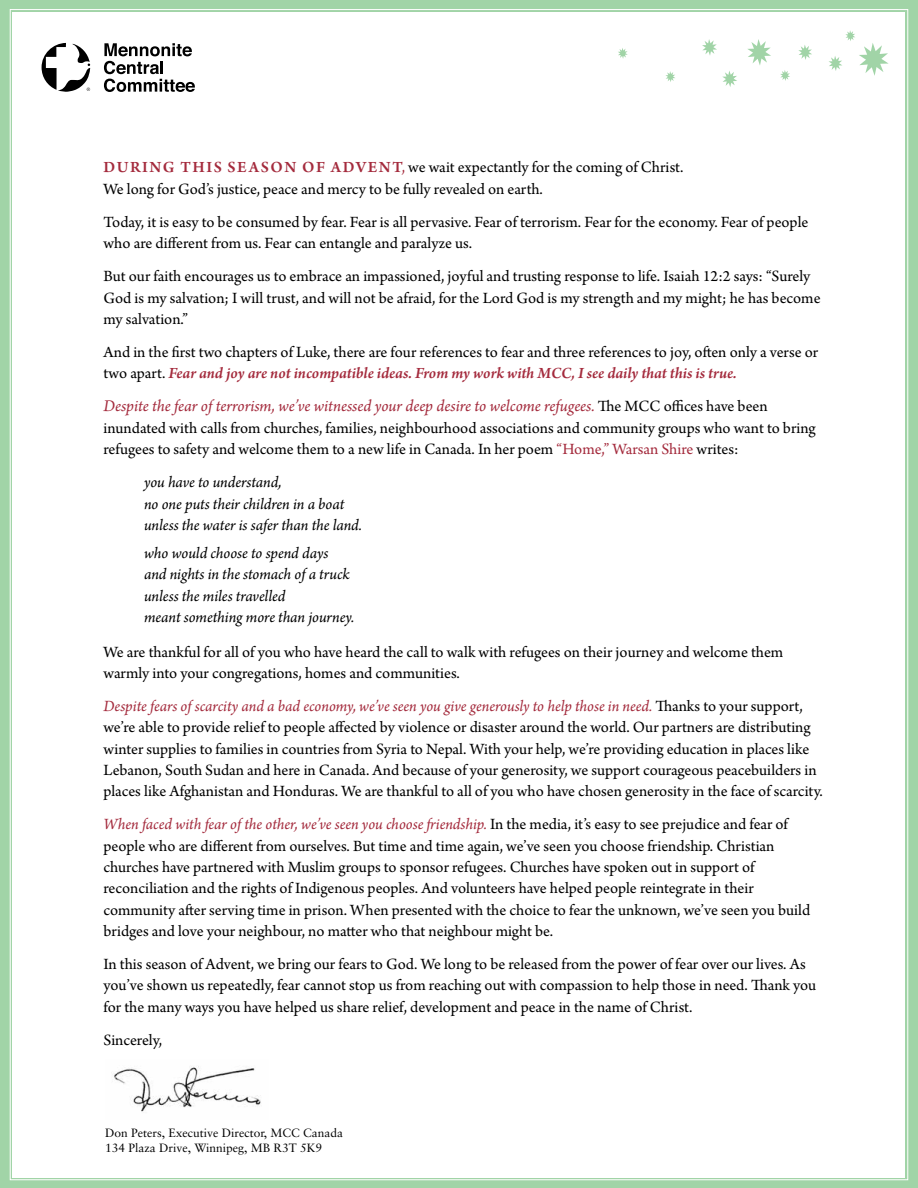
<style>
.page{position:relative;width:918px;height:1188px;background:#a1d4a7}
.page>*{position:absolute;margin:0;border:0;box-sizing:border-box;transform-origin:0 0}
.t1{font:italic 17.25px "Arno Pro";letter-spacing:-.005em;color:#a42b3d}
.t2{font:16.5px/21.3px "Arno Pro";color:#000}
.t3{font:italic 16.5px/21.3px "Arno Pro";letter-spacing:-.005em;color:#000}
.t4{font:12px/15.1px "Sabon";color:#000}
.s1{font-weight:600;color:#a42b3d}
.s2{color:#a42b3d}
.s3{font-weight:600;font-style:italic;color:#a42b3d}
.s4{font-style:normal;font-size:16.5px;color:#000}
.s5{font-style:italic;color:#a42b3d}
</style>
<div class="page">
<div style="left:9px;top:9px;width:900px;height:1172px;background:#fff"></div>
<svg style="left:747px;top:39px;width:24px;height:27px"></svg>
<svg style="left:798px;top:45px;width:14px;height:15px"></svg>
<svg style="left:665px;top:71px;width:10px;height:11px"></svg>
<svg style="left:618px;top:48px;width:10px;height:11px"></svg>
<svg style="left:780px;top:70px;width:10px;height:11px"></svg>
<svg style="left:829px;top:30px;width:60px;height:46px"></svg>
<svg style="left:702px;top:39px;width:15px;height:17px"></svg>
<svg style="left:722px;top:70px;width:15px;height:17px"></svg>
<img style="left:106px;top:1060px;width:163px;height:60px">
<svg style="left:42px;top:43px;width:48px;height:49px"></svg>
<svg style="left:104px;top:43px;width:91px;height:49px"></svg>
<p class="t2" style="left:104px;top:158px;width:582px"><span class="s1">DURING THIS SEASON OF ADVENT</span><span class="s2">,</span> we wait expectantly for the coming of Christ.<br>We long for God’s justice, peace and mercy to be fully revealed on earth.</p>
<p class="t2" style="left:104px;top:212px;width:706px">Today, it is easy to be consumed by fear. Fear is all pervasive. Fear of terrorism. Fear for the economy. Fear of people who are different from us. Fear can entangle and paralyze us.</p>
<p class="t2" style="left:104px;top:266px;width:719px">But our faith encourages us to embrace an impassioned, joyful and trusting response to life. Isaiah 12:2 says: “Surely<br>God is my salvation; I will trust, and will not be afraid, for the Lord God is my strength and my might; he has become my salvation.”</p>
<p class="t2" style="left:104px;top:342px;width:716px">And in the first two chapters of Luke, there are four references to fear and three references to joy, often only a verse or two apart. <span class="s3">Fear and joy are not incompatible ideas. From my work with MCC, I see daily that this is true.</span></p>
<p class="t1" style="left:104px;top:396px;width:666px">Despite the fear of terrorism, we’ve witnessed your deep desire to welcome refugees. <span class="s4">The MCC offices have been</span></p>
<p class="t2" style="left:104px;top:418px;width:714px">inundated with calls from churches, families, neighbourhood associations and community groups who want to bring refugees to safety and welcome them to a new life in Canada. In her poem <span class="s2">“Home,” Warsan Shire</span> writes:</p>
<p class="t3" style="left:144px;top:473px;width:220px">you have to understand,<br>no one puts their children in a boat unless the water is safer than the land.</p>
<p class="t3" style="left:144px;top:543px;width:212px">who would choose to spend days and nights in the stomach of a truck unless the miles travelled<br>meant something more than journey.</p>
<p class="t2" style="left:104px;top:642px;width:681px">We are thankful for all of you who have heard the call to walk with refugees on their journey and welcome them warmly into your congregations, homes and communities.</p>
<p class="t2" style="left:104px;top:696px;width:721px"><span class="s5">Despite fears of scarcity and a bad economy, we’ve seen you give generously to help those in need.</span> Thanks to your support, we’re able to provide relief to people affected by violence or disaster around the world. Our partners are distributing winter supplies to families in countries from Syria to Nepal. With your help, we’re providing education in places like Lebanon, South Sudan and here in Canada. And because of your generosity, we support courageous peacebuilders in places like Afghanistan and Honduras. We are thankful to all of you who have chosen generosity in the face of scarcity.</p>
<p class="t2" style="left:104px;top:815px;width:708px"><span class="s5">When faced with fear of the other, we’ve seen you choose friendship.</span> In the media, it’s easy to see prejudice and fear of people who are different from ourselves. But time and time again, we’ve seen you choose friendship. Christian churches have partnered with Muslim groups to sponsor refugees. Churches have spoken out in support of reconciliation and the rights of Indigenous peoples. And volunteers have helped people reintegrate in their community after serving time in prison. When presented with the choice to fear the unknown, we’ve seen you build bridges and love your neighbour, no matter who that neighbour might be.</p>
<p class="t2" style="left:104px;top:954px;width:714px">In this season of Advent, we bring our fears to God. We long to be released from the power of fear over our lives. As you’ve shown us repeatedly, fear cannot stop us from reaching out with compassion to help those in need. Thank you for the many ways you have helped us share relief, development and peace in the name of Christ.</p>
<p class="t2" style="left:104px;top:1030px;width:60px">Sincerely,</p>
<p class="t4" style="left:105px;top:1125px;width:240px">Don Peters, Executive Director, MCC Canada<br>134 Plaza Drive, Winnipeg, MB R3T 5K9</p>
</div>
